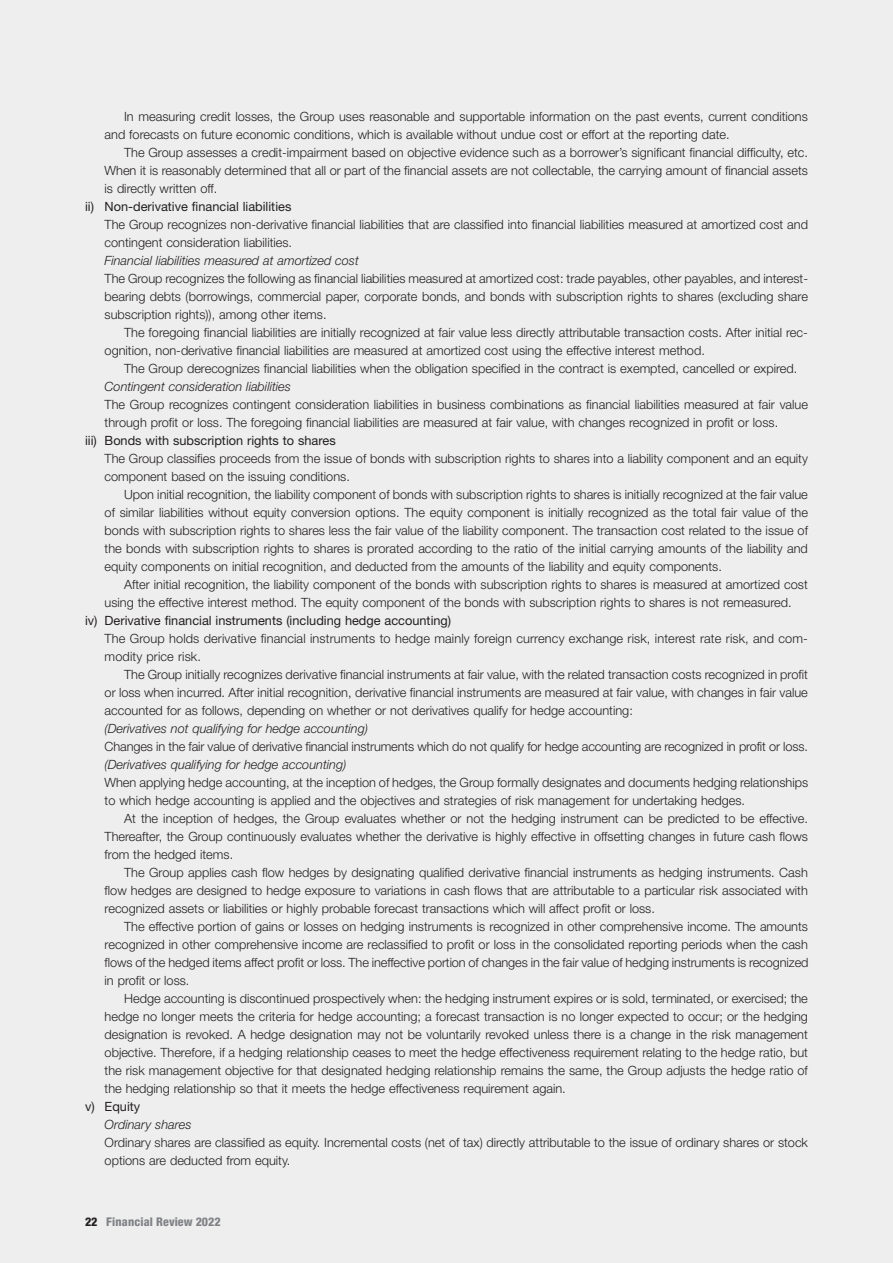
<style>
.page{position:relative;width:893px;height:1263px;background:#eeeeef}
.page>*{position:absolute;margin:0;border:0;box-sizing:border-box;transform-origin:0 0}
.t1{font:300 12.75px/18px "Helvetica Neue LT Std";color:#231f20}
.t2{font:italic 300 12.75px "Helvetica Neue LT Std";color:#231f20}
.t3{font:12.75px "Helvetica Neue LT Std";color:#231f20}
.t4{font:800 condensed 12px "Helvetica Neue LT Std";color:#808285}
.s1{color:#231f20}
</style>
<div class="page">
<p class="t1" style="left:105px;top:107px;width:705px;text-indent:20px">In measuring credit losses, the Group uses reasonable and supportable information on the past events, current conditions and forecasts on future economic conditions, which is available without undue cost or effort at the reporting date.</p>
<p class="t1" style="left:105px;top:143px;width:705px;text-indent:20px">The Group assesses a credit-impairment based on objective evidence such as a borrower’s significant financial difficulty, etc.<br>When it is reasonably determined that all or part of the financial assets are not collectable, the carrying amount of financial assets is directly written off.</p>
<p class="t3" style="left:85px;top:199px;width:208px">ii) Non-derivative financial liabilities</p>
<p class="t1" style="left:105px;top:215px;width:705px">The Group recognizes non-derivative financial liabilities that are classified into financial liabilities measured at amortized cost and contingent consideration liabilities.</p>
<p class="t2" style="left:105px;top:253px;width:256px">Financial liabilities measured at amortized cost</p>
<p class="t1" style="left:105px;top:269px;width:705px;text-align:justify">The Group recognizes the following as financial liabilities measured at amortized cost: trade payables, other payables, and interest&shy;bearing debts (borrowings, commercial paper, corporate bonds, and bonds with subscription rights to shares (excluding share subscription rights)), among other items.</p>
<p class="t1" style="left:105px;top:323px;width:705px;text-indent:20px">The foregoing financial liabilities are initially recognized at fair value less directly attributable transaction costs. After initial rec&shy;ognition, non-derivative financial liabilities are measured at amortized cost using the effective interest method.</p>
<p class="t1" style="left:124px;top:359px;width:672px">The Group derecognizes financial liabilities when the obligation specified in the contract is exempted, cancelled or expired.</p>
<p class="t2" style="left:105px;top:379px;width:188px">Contingent consideration liabilities</p>
<p class="t1" style="left:105px;top:395px;width:705px">The Group recognizes contingent consideration liabilities in business combinations as financial liabilities measured at fair value through profit or loss. The foregoing financial liabilities are measured at fair value, with changes recognized in profit or loss.</p>
<p class="t3" style="left:85px;top:433px;width:252px">iii) Bonds with subscription rights to shares</p>
<p class="t1" style="left:105px;top:449px;width:705px">The Group classifies proceeds from the issue of bonds with subscription rights to shares into a liability component and an equity component based on the issuing conditions.</p>
<p class="t1" style="left:105px;top:485px;width:705px;text-align:justify;text-indent:20px">Upon initial recognition, the liability component of bonds with subscription rights to shares is initially recognized at the fair value of similar liabilities without equity conversion options. The equity component is initially recognized as the total fair value of the bonds with subscription rights to shares less the fair value of the liability component. The transaction cost related to the issue of the bonds with subscription rights to shares is prorated according to the ratio of the initial carrying amounts of the liability and equity components on initial recognition, and deducted from the amounts of the liability and equity components.</p>
<p class="t1" style="left:105px;top:575px;width:705px;text-indent:20px">After initial recognition, the liability component of the bonds with subscription rights to shares is measured at amortized cost using the effective interest method. The equity component of the bonds with subscription rights to shares is not remeasured.</p>
<p class="t3" style="left:85px;top:613px;width:368px">iv) Derivative financial instruments (including hedge accounting)</p>
<p class="t1" style="left:105px;top:629px;width:705px">The Group holds derivative financial instruments to hedge mainly foreign currency exchange risk, interest rate risk, and com&shy;modity price risk.</p>
<p class="t1" style="left:105px;top:665px;width:705px;text-align:justify;text-indent:20px">The Group initially recognizes derivative financial instruments at fair value, with the related transaction costs recognized in profit or loss when incurred. After initial recognition, derivative financial instruments are measured at fair value, with changes in fair value accounted for as follows, depending on whether or not derivatives qualify for hedge accounting:</p>
<p class="t2" style="left:105px;top:721px;width:265px">(Derivatives not qualifying for hedge accounting)</p>
<p class="t1" style="left:105px;top:737px;width:702px">Changes in the fair value of derivative financial instruments which do not qualify for hedge accounting are recognized in profit or loss.</p>
<p class="t2" style="left:105px;top:757px;width:243px">(Derivatives qualifying for hedge accounting)</p>
<p class="t1" style="left:105px;top:773px;width:705px">When applying hedge accounting, at the inception of hedges, the Group formally designates and documents hedging relationships to which hedge accounting is applied and the objectives and strategies of risk management for undertaking hedges.</p>
<p class="t1" style="left:105px;top:809px;width:705px;text-indent:20px">At the inception of hedges, the Group evaluates whether or not the hedging instrument can be predicted to be effective.<br>Thereafter, the Group continuously evaluates whether the derivative is highly effective in offsetting changes in future cash flows from the hedged items.</p>
<p class="t1" style="left:105px;top:863px;width:705px;text-align:justify;text-indent:20px">The Group applies cash flow hedges by designating qualified derivative financial instruments as hedging instruments. Cash flow hedges are designed to hedge exposure to variations in cash flows that are attributable to a particular risk associated with recognized assets or liabilities or highly probable forecast transactions which will affect profit or loss.</p>
<p class="t1" style="left:105px;top:917px;width:705px;text-align:justify;text-indent:20px">The effective portion of gains or losses on hedging instruments is recognized in other comprehensive income. The amounts recognized in other comprehensive income are reclassified to profit or loss in the consolidated reporting periods when the cash flows of the hedged items affect profit or loss. The ineffective portion of changes in the fair value of hedging instruments is recognized in profit or loss.</p>
<p class="t1" style="left:105px;top:989px;width:705px;text-align:justify;text-indent:20px">Hedge accounting is discontinued prospectively when: the hedging instrument expires or is sold, terminated, or exercised; the hedge no longer meets the criteria for hedge accounting; a forecast transaction is no longer expected to occur; or the hedging designation is revoked. A hedge designation may not be voluntarily revoked unless there is a change in the risk management objective. Therefore, if a hedging relationship ceases to meet the hedge effectiveness requirement relating to the hedge ratio, but the risk management objective for that designated hedging relationship remains the same, the Group adjusts the hedge ratio of the hedging relationship so that it meets the hedge effectiveness requirement again.</p>
<p class="t3" style="left:85px;top:1099px;width:57px">v) Equity</p>
<p class="t2" style="left:105px;top:1117px;width:89px">Ordinary shares</p>
<p class="t1" style="left:105px;top:1134px;width:705px">Ordinary shares are classified as equity. Incremental costs (net of tax) directly attributable to the issue of ordinary shares or stock options are deducted from equity.</p>
<p class="t4" style="left:85px;top:1214px;width:137px"><span class="s1">22</span> Financial Review 2022</p>
</div>
